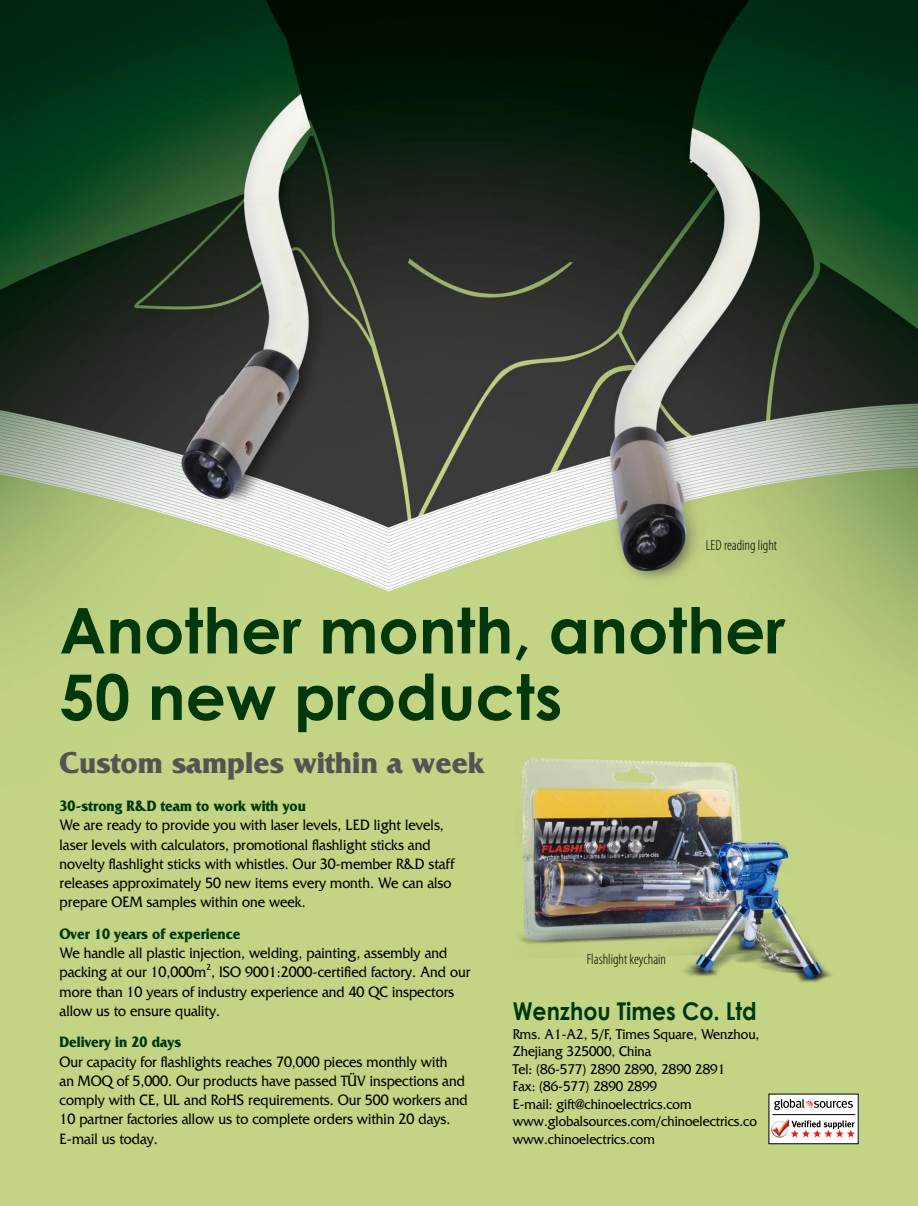
<style>
.page{position:relative;width:918px;height:1206px;background:#fff}
.page>*{position:absolute;margin:0;border:0;box-sizing:border-box;transform-origin:0 0}
.t1{font:700 63px/66.5px "Century Gothic";color:#00370b}
.t2{font:700 31.5px "Friz Quadrata";color:#535453;scale:.95 1}
.t3{font:700 24.5px "Century Gothic";color:#00370b;scale:.9 1}
.t4{font:15.75px/19.2px "Friz Quadrata";color:#000;scale:.9 1}
.t5{font:700 15.75px "Friz Quadrata";color:#00370b;scale:.9 1}
.t6{font:14.88px/17.5px "Friz Quadrata";color:#000;scale:.9 1}
.t7{font:300 condensed 14.88px "Myriad Pro";color:#000}
.t8{font:9.1px "Friz Quadrata";color:#000;scale:.9 1}
</style>
<div class="page">
<img style="left:0;top:0;width:918px;height:1205px">
<div style="left:769px;top:1094px;width:89px;height:49px;background:#fff"></div>
<svg style="left:774px;top:1099px;width:79px;height:11px"></svg>
<svg style="left:791px;top:1120px;width:64px;height:17px"></svg>
<img style="left:771px;top:1119px;width:18px;height:18px">
<hr style="left:772px;top:1114px;width:83px;height:1px;background:#000">
<p class="t7" style="left:706px;top:536px;width:73px">LED reading light</p>
<h1 class="t1" style="left:60px;top:596px;width:727px">Another month, another<br>50 new products</h1>
<h2 class="t2" style="left:60px;top:745px;width:449px">Custom samples within a week</h2>
<p class="t5" style="left:60px;top:797px;width:275px">30-strong R&amp;D team to work with you</p>
<p class="t4" style="left:60px;top:815px;width:440px">We are ready to provide you with laser levels, LED light levels, laser levels with calculators, promotional flashlight sticks and novelty flashlight sticks with whistles. Our 30-member R&amp;D staff releases approximately 50 new items every month. We can also prepare OEM samples within one week.</p>
<p class="t5" style="left:60px;top:925px;width:202px">Over 10 years of experience</p>
<p class="t4" style="left:60px;top:943px;width:458px">We handle all plastic injection, welding, painting, assembly and packing at our 10,000m , ISO 9001:2000-certified factory. And our</p>
<p class="t7" style="left:587px;top:950px;width:81px">Flashlight keychain</p>
<p class="t8" style="left:206px;top:962px;width:7px">2</p>
<p class="t4" style="left:60px;top:981px;width:440px">more than 10 years of industry experience and 40 QC inspectors allow us to ensure quality.</p>
<p class="t5" style="left:60px;top:1033px;width:137px">Delivery in 20 days</p>
<p class="t4" style="left:60px;top:1051px;width:455px">Our capacity for flashlights reaches 70,000 pieces monthly with<br>an MOQ of 5,000. Our products have passed TÜV inspections and comply with CE, UL and RoHS requirements. Our 500 workers and 10 partner factories allow us to complete orders within 20 days.<br>E-mail us today.</p>
<h3 class="t3" style="left:513px;top:995px;width:272px">Wenzhou Times Co. Ltd</h3>
<p class="t6" style="left:513px;top:1025px;width:275px">Rms. A1-A2, 5/F, Times Square, Wenzhou,<br>Zhejiang 325000, China<br>Tel: (86-577) 2890 2890, 2890 2891<br>Fax: (86-577) 2890 2899<br>E-mail: gift@chinoelectrics.com www.globalsources.com/chinoelectrics.co www.chinoelectrics.com</p>
</div>
